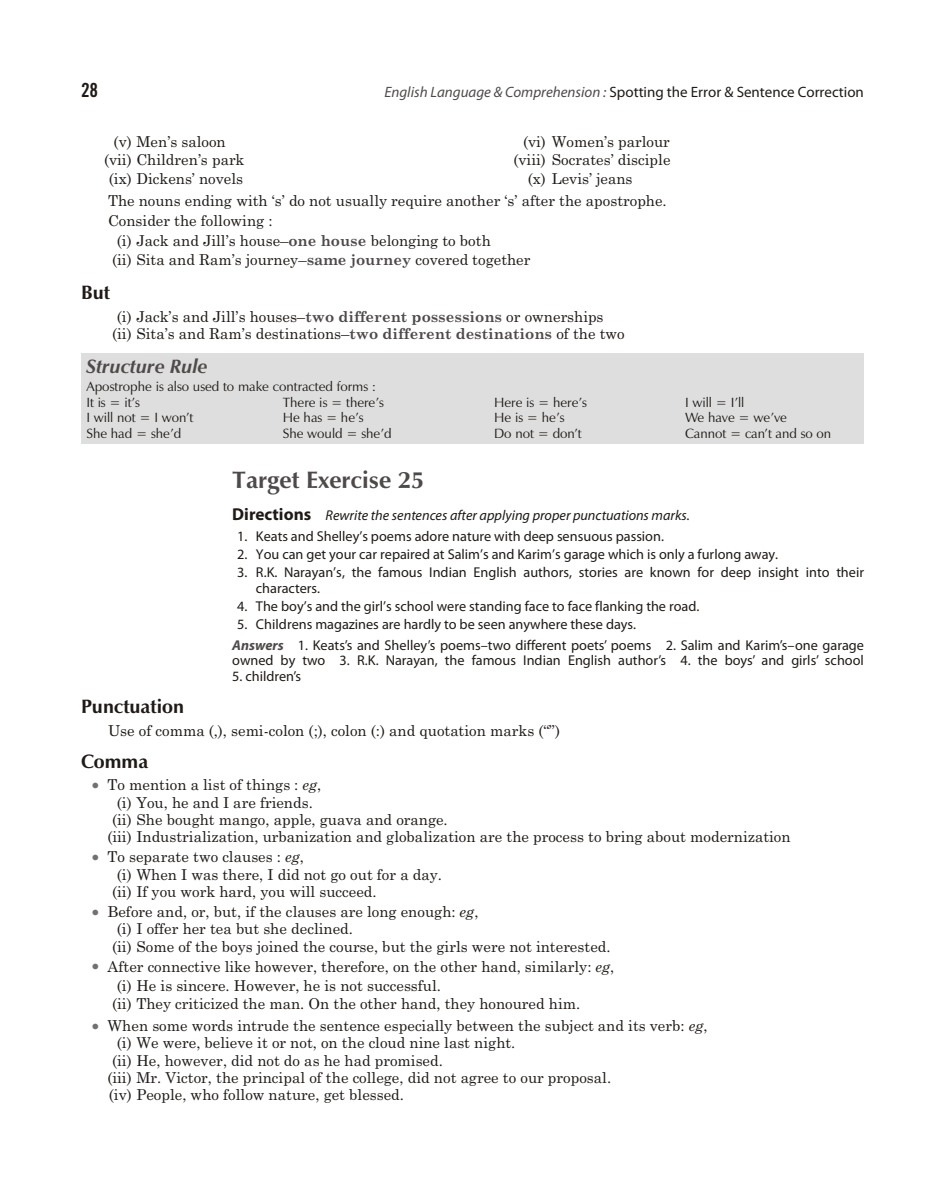
<style>
.page{position:relative;width:945px;height:1188px;background:#fff}
.page>*{position:absolute;margin:0;border:0;box-sizing:border-box;transform-origin:0 0}
.t1{font:700 24px "Zapf Humnst BT";color:#4f4a4a}
.t2{font:700 19.5px "Zapf Humnst BT";color:#1f1a17}
.t3{font:italic 700 19.5px "Zapf Humnst BT";color:#4f4a4a}
.t4{font:700 19.5px "Trade Gothic LT Cond Eighteen";color:#1f1a17}
.t5{font:15px/21.8px "Century Schoolbook";color:#1f1a17}
.t6{font:15px "Myriad Pro";color:#1f1a17}
.t7{font:14.25px/16.5px "Myriad Pro";color:#1f1a17}
.t8{font:italic 14.25px "Myriad Pro";color:#1f1a17}
.t9{font:13.5px/15.8px "Zapf Humnst BT";color:#1f1a17}
.s1{font-style:italic;color:#4f4a4a}
.s2{font-weight:700;color:#4f4a4a}
.s3{font-weight:700;font-style:normal;font-size:17.25px}
.s4{font-style:normal}
.s5{font-weight:700;font-style:italic;color:#4f4a4a}
.s6{color:#737070}
.s7{font-style:italic}
</style>
<div class="page">
<div style="left:81px;top:354px;width:783px;height:90px;background:#dedede"></div>
<h2 class="t4" style="left:81px;top:83px;width:19px">28</h2>
<p class="t6" style="left:384px;top:85px;width:481px"><span class="s1">English Language &amp; Comprehension :</span> Spotting the Error &amp; Sentence Correction</p>
<p class="t5" style="left:114px;top:132px;width:114px">(v) Men’s saloon</p>
<p class="t5" style="left:523px;top:132px;width:148px">(vi) Women’s parlour</p>
<p class="t5" style="left:104px;top:150px;width:142px">(vii) Children’s park</p>
<p class="t5" style="left:514px;top:150px;width:158px">(viii) Socrates’ disciple</p>
<p class="t5" style="left:109px;top:169px;width:136px">(ix) Dickens’ novels</p>
<p class="t5" style="left:108px;top:169px;width:560px;text-indent:420px">(x) Levis’ jeans<br>The nouns ending with ‘s’ do not usually require another ‘s’ after the apostrophe.</p>
<p class="t5" style="left:108px;top:211px;width:166px">Consider the following :</p>
<p class="t5" style="left:117px;top:231px;width:375px">(i) Jack and Jill’s house–<span class="s2">one house</span> be long ing to both</p>
<p class="t5" style="left:112px;top:250px;width:420px">(ii) Sita and Ram’s journey–<span class="s2">same jour ney</span> cov ered to gether</p>
<h2 class="t2" style="left:81px;top:284px;width:30px">But</h2>
<p class="t5" style="left:112px;top:309px;width:514px;line-height:17.2px;text-indent:5px">(i) Jack’s and Jill’s houses–<span class="s2">two different possessions</span> or ownerships (ii) Sita’s and Ram’s destinations–<span class="s2">two different destinations</span> of the two</p>
<h2 class="t3" style="left:86px;top:358px;width:123px">Structure Rule</h2>
<p class="t9" style="left:86px;top:380px;width:291px">Apostrophe is also used to make contracted forms :<br>It is = it’s</p>
<p class="t9" style="left:283px;top:395px;width:103px">There is = there’s</p>
<p class="t9" style="left:494px;top:395px;width:94px">Here is = here’s</p>
<p class="t9" style="left:685px;top:395px;width:61px">I will = I’ll</p>
<p class="t9" style="left:86px;top:411px;width:108px">I will not = I won’t</p>
<p class="t9" style="left:283px;top:411px;width:82px">He has = he’s</p>
<p class="t9" style="left:494px;top:411px;width:72px">He is = he’s</p>
<p class="t9" style="left:685px;top:411px;width:104px">We have = we’ve</p>
<p class="t9" style="left:86px;top:427px;width:96px">She had = she’d</p>
<p class="t9" style="left:283px;top:427px;width:110px">She would = she’d</p>
<p class="t9" style="left:494px;top:427px;width:89px">Do not = don’t</p>
<p class="t9" style="left:685px;top:427px;width:148px">Cannot = can’t and so on</p>
<h1 class="t1" style="left:232px;top:470px;width:194px">Target Exercise 25</h1>
<p class="t8" style="left:232px;top:510px;width:459px"><span class="s3">Di rec tions</span> Rewrite the sentences after applying proper punctuations marks<span class="s4">.</span></p>
<p class="t7" style="left:237px;top:529px;width:429px">1. Keats and Shelley’s poems adore nature with deep sensuous passion.</p>
<p class="t7" style="left:237px;top:547px;width:543px">2. You can get your car repaired at Salim’s and Karim’s garage which is only a furlong away.</p>
<p class="t7" style="left:256px;top:565px;width:610px;text-indent:-19px">3. R.K. Narayan’s, the famous Indian English authors, stories are known for deep insight into their characters.</p>
<p class="t7" style="left:237px;top:600px;width:464px">4. The boy’s and the girl’s school were standing face to face flanking the road.</p>
<p class="t7" style="left:232px;top:616px;width:633px;line-height:20.1px;text-indent:5px">5. Childrens magazines are hardly to be seen anywhere these days.<br><span class="s5">An swers</span> 1. Keats’s and Shel ley’s po ems–two dif fer ent po ets’ po ems 2. Salim and Karim’s–one ga rage</p>
<p class="t7" style="left:232px;top:654px;width:633px">owned by two 3. R.K. Narayan, the famous In dian Eng lish au thor’s 4. the boys’ and girls’ school</p>
<p class="t7" style="left:232px;top:669px;width:71px">5. children’s</p>
<h2 class="t2" style="left:81px;top:698px;width:105px">Punctuation</h2>
<p class="t5" style="left:108px;top:721px;width:454px">Use of comma (,), semi-colon (;), colon (:) and quotation marks (“”)</p>
<h2 class="t2" style="left:81px;top:753px;width:69px">Comma</h2>
<p class="t5" style="left:92px;top:776px;width:231px"><span class="s6">●</span> To mention a list of things : <span class="s7">eg</span>,</p>
<p class="t5" style="left:117px;top:793px;width:197px">(i) You, he and I are friends.</p>
<p class="t5" style="left:112px;top:810px;width:337px">(ii) She bought mango, apple, guava and orange.</p>
<p class="t5" style="left:107px;top:827px;width:685px">(iii) Industrialization, urbanization and globalization are the process to bring about modernization</p>
<p class="t5" style="left:92px;top:848px;width:214px"><span class="s6">●</span> To separate two clauses : <span class="s7">eg</span>,</p>
<p class="t5" style="left:117px;top:865px;width:327px">(i) When I was there, I did not go out for a day.</p>
<p class="t5" style="left:112px;top:882px;width:266px">(ii) If you work hard, you will succeed.</p>
<p class="t5" style="left:92px;top:902px;width:388px"><span class="s6">●</span> Before and, or, but, if the clauses are long enough: <span class="s7">eg</span>,</p>
<p class="t5" style="left:117px;top:920px;width:238px">(i) I offer her tea but she declined.</p>
<p class="t5" style="left:112px;top:937px;width:500px">(ii) Some of the boys joined the course, but the girls were not interested.</p>
<p class="t5" style="left:92px;top:957px;width:524px"><span class="s6">●</span> After connective like however, therefore, on the other hand, similarly: <span class="s7">eg</span>,</p>
<p class="t5" style="left:117px;top:976px;width:326px">(i) He is sincere. However, he is not successful.</p>
<p class="t5" style="left:112px;top:995px;width:470px">(ii) They criticized the man. On the other hand, they honoured him.</p>
<p class="t5" style="left:92px;top:1016px;width:617px"><span class="s6">●</span> When some words intrude the sentence especially between the subject and its verb: <span class="s7">eg</span>,</p>
<p class="t5" style="left:117px;top:1034px;width:400px">(i) We were, believe it or not, on the cloud nine last night.</p>
<p class="t5" style="left:112px;top:1051px;width:332px">(ii) He, however, did not do as he had promised.</p>
<p class="t5" style="left:107px;top:1068px;width:505px">(iii) Mr. Victor, the principal of the college, did not agree to our proposal.</p>
<p class="t5" style="left:109px;top:1085px;width:297px">(iv) People, who follow nature, get blessed.</p>
</div>
